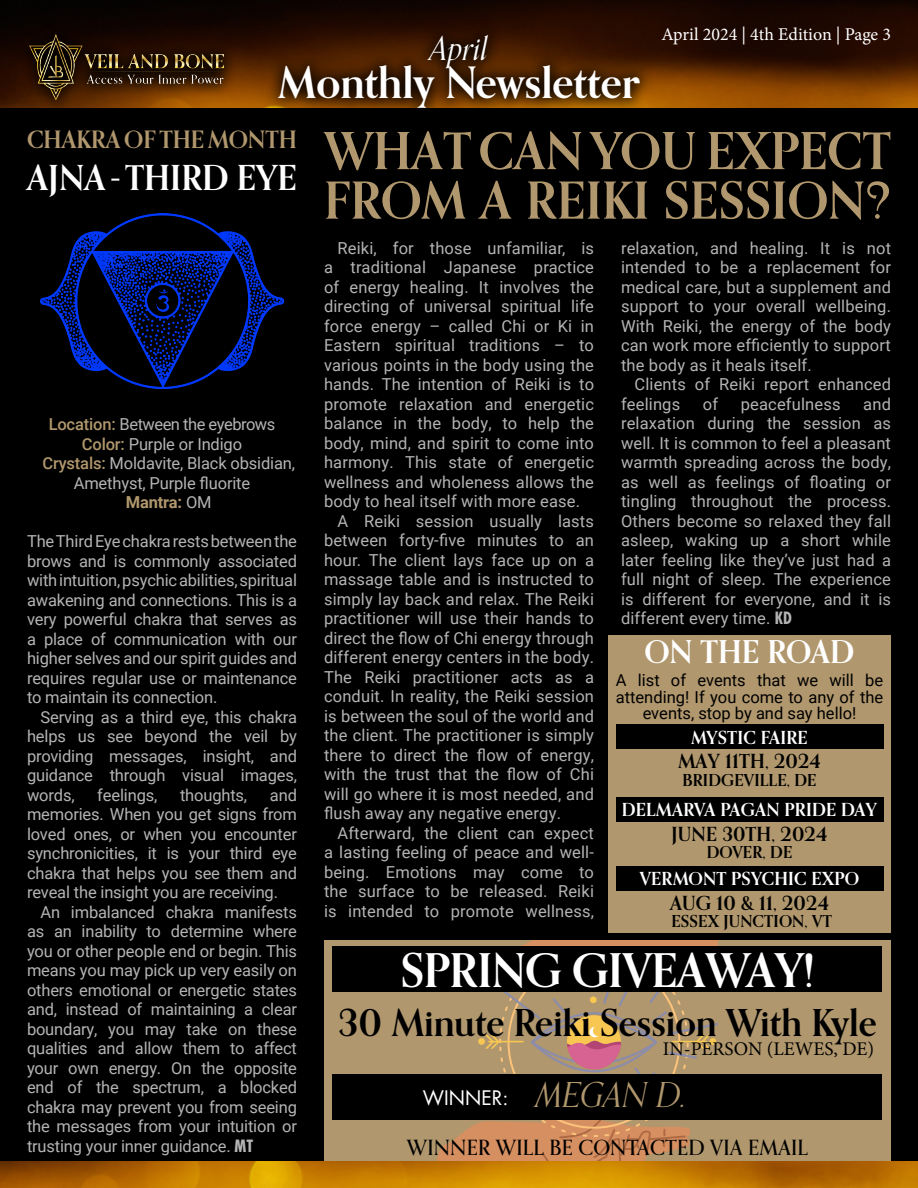
<style>
.page{position:relative;width:918px;height:1188px;background:#000}
.page>*{position:absolute;margin:0;border:0;box-sizing:border-box;transform-origin:0 0}
.Heading{font:700 51px/49.5px "Orpheus Pro";color:#b0976d}
.Heading-2{font:700 46.5px "Orpheus Pro";letter-spacing:-.01em;color:#fff}
.t1{font:700 43.35px "Orpheus Pro";color:#fff}
.t2{font:700 37.05px "Orpheus Pro";color:#000}
.Heading-3{font:700 34.5px "Orpheus Pro";color:#fff}
.t3{font:italic 34.5px "Orpheus Pro";color:#b0976d}
.t4{font:italic 33.15px "Orpheus Pro";color:#fff}
.Heading-4{font:700 31.5px "Orpheus Pro";letter-spacing:-.005em;color:#fff}
.Heading-5{font:700 24px "Orpheus Pro";color:#b0976d}
.t5{font:500 21px "Orpheus Pro";letter-spacing:.01em;color:#000}
.Heading-6{font:700 19.5px "Orpheus Pro";letter-spacing:.01em;color:#000}
.t6{font:19.5px "Futura Std";color:#fff}
.t7{font:19.35px "Minion Pro";color:#000}
.Heading-7{font:700 18px "Orpheus Pro";letter-spacing:.01em;color:#fff}
.t8{font:18px "Minion Pro";color:#fff}
.t9{font:16.5px/19.5px "Roboto";color:#b4b4b4;text-align:justify}
.Intro_ONLY{font:16.5px/16.5px "Roboto";color:#000;text-align:center}
.t10{font:16.5px/19.5px "Roboto";letter-spacing:-.03em;color:#b4b4b4;text-align:center}
.Heading-8{font:700 16.5px "Orpheus Pro";letter-spacing:.01em;color:#000}
.t11{font:700 16.5px "Roboto";letter-spacing:-.01em;color:#b0976d}
.s1{font-weight:500;color:#b0976d}
.s2{font-weight:400;color:#b4b4b4}
.s3{font-family:"Futura Std";font-weight:700;font-stretch:condensed}
</style>
<div class="page">
<img style="left:0;top:0;width:918px;height:108px">
<svg style="left:15px;top:21px;width:639px;height:87px;background:#411d00"></svg>
<img style="left:27px;top:33px;width:198px;height:68px">
<img style="left:1px;top:1161px;width:917px;height:27px">
<img style="left:40px;top:214px;width:244px;height:175px">
<div style="left:608px;top:635px;width:283px;height:297px;background:#b0976d"></div>
<div style="left:616px;top:724px;width:267px;height:25px;background:#000"></div>
<div style="left:616px;top:797px;width:267px;height:24px;background:#000"></div>
<div style="left:616px;top:866px;width:267px;height:24px;background:#000"></div>
<div style="left:324px;top:940px;width:567px;height:221px;background:#b0976d"></div>
<svg style="left:437px;top:940px;width:281px;height:221px"></svg>
<div style="left:333px;top:947px;width:549px;height:45px;background:#000"></div>
<div style="left:333px;top:1074px;width:549px;height:46px;background:#000"></div>
<h3 class="t4" style="left:430px;top:22px;width:60px">April</h3>
<h3 class="t1" style="left:278px;top:56px;width:364px">Monthly Newsletter</h3>
<p class="t8" style="left:662px;top:22px;width:231px">April 2024 | 4th Edition | Page 3</p>
<p class="Heading-5" style="left:27px;top:125px;width:271px">CHAKRA OF THE MONTH</p>
<p class="Heading-3" style="left:27px;top:156px;width:272px">AJNA - THIRD EYE</p>
<p class="t10" style="left:49px;top:414px;width:228px"><span class="s1">Location:</span> Between the eyebrows<br><span class="s1">Color:</span> Purple or Indigo</p>
<p class="t9" style="left:74px;top:453px;width:223px;text-indent:-31px"><span class="s1">Crystals:</span> Moldavite, Black obsidian,<br>Amethyst, Purple fluorite</p>
<p class="t11" style="left:126px;top:491px;width:87px">Mantra: <span class="s2">OM</span></p>
<p class="t9" style="left:27px;top:531px;width:272px">The Third Eye chakra rests between the brows and is commonly associated with intuition, psychic abilities, spiritual awakening and connections. This is a very powerful chakra that serves as a place of communication with our higher selves and our spirit guides and requires regular use or maintenance to maintain its connection.</p>
<p class="t9" style="left:27px;top:707px;width:272px;text-indent:14px">Serving as a third eye, this chakra helps us see beyond the veil by providing messages, insight, and guidance through visual images, words,</p>
<p class="t9" style="left:97px;top:785px;width:62px">feelings,</p>
<p class="t9" style="left:180px;top:785px;width:69px">thoughts,</p>
<p class="t9" style="left:27px;top:785px;width:272px;text-indent:243px">and memories. When you get signs from loved ones, or when you encounter synchronicities, it is your third eye chakra that helps you see them and reveal the insight you are receiving.</p>
<p class="t9" style="left:27px;top:902px;width:272px;text-indent:14px">An imbalanced chakra manifests as an inability to determine where you or other people end or begin. This means you may pick up very easily on others emotional or energetic states and, instead of maintaining a clear boundary, you may take on these qualities and allow them to affect your own energy. On the opposite end of the spectrum, a blocked chakra may prevent you from seeing the messages from your intuition or trusting your inner guidance. <span class="s3">MT</span></p>
<p class="Heading" style="left:324px;top:126px;width:569px">WHAT CAN YOU EXPECT<br>FROM A REIKI SESSION?</p>
<p class="t9" style="left:324px;top:238px;width:272px;text-indent:14px">Reiki, for those unfamiliar, is a traditional Japanese practice of energy healing. It involves the directing of universal spiritual life force energy – called Chi or Ki in Eastern spiritual traditions – to various points in the body using the hands. The intention of Reiki is to promote relaxation and energetic balance in the body, to help the body, mind, and spirit to come into harmony. This state of energetic wellness and wholeness allows the body to heal itself with more ease.</p>
<p class="t9" style="left:324px;top:511px;width:272px;text-indent:14px">A Reiki session usually lasts between forty-five minutes to an hour. The client lays face up on a massage table and is instructed to simply lay back and relax. The Reiki practitioner will use their hands to direct the flow of Chi energy through different energy centers in the body.<br>The Reiki practitioner acts as a conduit. In reality, the Reiki session is between the soul of the world and the client. The practitioner is simply there to direct the flow of energy, with the trust that the flow of Chi will go where it is most needed, and flush away any negative energy.</p>
<p class="t9" style="left:324px;top:823px;width:272px;text-indent:14px">Afterward, the client can expect a lasting feeling of peace and well&shy;being. Emotions may come to the surface to be released. Reiki is intended to promote wellness,</p>
<p class="t9" style="left:621px;top:238px;width:272px">relaxation, and healing. It is not intended to be a replacement for medical care, but a supplement and support to your overall wellbeing.<br>With Reiki, the energy of the body can work more efficiently to support the body as it heals itself.</p>
<p class="t9" style="left:621px;top:374px;width:272px;text-indent:14px">Clients of Reiki report enhanced feelings</p>
<p class="t9" style="left:703px;top:394px;width:17px">of</p>
<p class="t9" style="left:741px;top:394px;width:101px">peacefulness</p>
<p class="t9" style="left:621px;top:394px;width:272px;text-indent:242px">and relaxation during the session as well. It is common to feel a pleasant warmth spreading across the body, as well as feelings of floating or tingling throughout the process.<br>Others become so relaxed they fall asleep, waking up a short while later feeling like they’ve just had a full night of sleep. The experience is different for everyone, and it is different every time. <span class="s3">KD</span></p>
<p class="Heading-4" style="left:645px;top:632px;width:211px">ON THE ROAD</p>
<p class="Intro_ONLY" style="left:616px;top:672px;width:269px">A list of events that we will be attending! If you come to any of the events, stop by and say hello!</p>
<p class="Heading-7" style="left:691px;top:726px;width:118px">MYSTIC FAIRE</p>
<p class="Heading-6" style="left:678px;top:749px;width:144px">MAY 11TH, 2024</p>
<p class="Heading-8" style="left:682px;top:769px;width:136px">BRIDGEVILLE, DE</p>
<p class="Heading-7" style="left:622px;top:798px;width:257px">DELMARVA PAGAN PRIDE DAY</p>
<p class="Heading-6" style="left:672px;top:822px;width:157px">JUNE 30TH, 2024</p>
<p class="Heading-8" style="left:707px;top:842px;width:87px">DOVER, DE</p>
<p class="Heading-7" style="left:640px;top:868px;width:221px">VERMONT PSYCHIC EXPO</p>
<p class="Heading-6" style="left:670px;top:891px;width:161px">AUG 10 &amp; 11, 2024</p>
<p class="Heading-8" style="left:671px;top:911px;width:162px">ESSEX JUNCTION, VT</p>
<p class="Heading-2" style="left:400px;top:942px;width:416px">SPRING GIVEAWAY!</p>
<p class="t2" style="left:338px;top:999px;width:540px">30 Minute Reiki Session With Kyle</p>
<p class="t7" style="left:663px;top:1036px;width:213px">IN-PERSON (LEWES, DE)</p>
<p class="t6" style="left:423px;top:1085px;width:87px">WINNER:</p>
<p class="t3" style="left:535px;top:1067px;width:153px">MEGAN D.</p>
<p class="t5" style="left:407px;top:1134px;width:403px">WINNER WILL BE CONTACTED VIA EMAIL</p>
</div>
